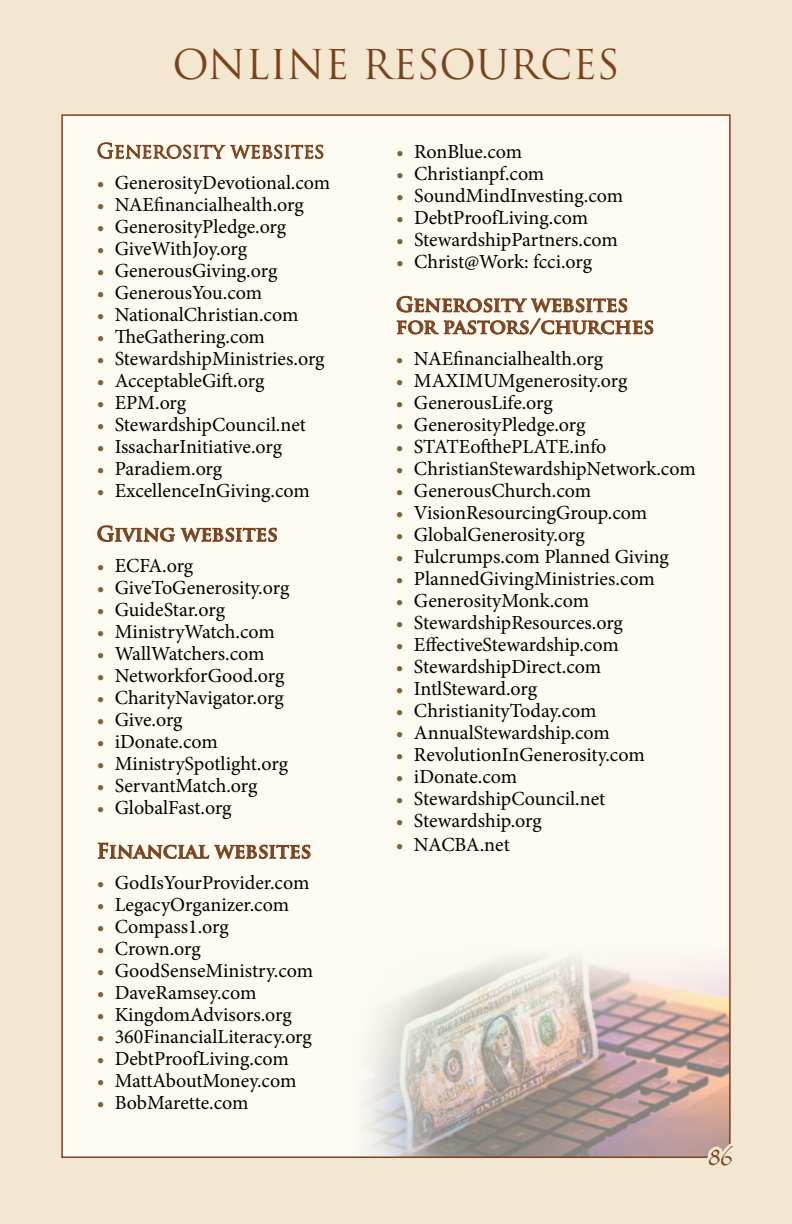
<style>
.page{position:relative;width:792px;height:1224px;background:#f3e7d1}
.page>*{position:absolute;margin:0;border:0;box-sizing:border-box;transform-origin:0 0}
.t1{font:40px "Trajan Pro";color:#7a431e}
.t2{font:24px "Papyrus";color:#7a431e}
.t3{font:20px "Minion Pro";letter-spacing:-.005em;color:#000}
.t4{font:700 20px/22px "Trajan Pro";color:#7a431e}
.t5{font:20px "Trajan Pro";color:#7a431e}
.s1{color:#826233}
</style>
<div class="page">
<div style="left:62px;top:115px;width:668px;height:1042px;background:#fdfaf2"></div>
<img style="left:366px;top:956px;width:362px;height:199px">
<svg style="left:97px;top:142px;width:227px;height:17px"></svg>
<svg style="left:97px;top:525px;width:180px;height:17px"></svg>
<svg style="left:97px;top:842px;width:214px;height:17px"></svg>
<svg style="left:396px;top:295px;width:258px;height:40px"></svg>
<svg style="left:703px;top:1119px;width:38px;height:105px;background:#e7d6c3"></svg>
<h1 class="t1" style="left:172px;top:39px;width:449px">ONLINE RESOURCES</h1>
<p class="t5" style="left:97px;top:138px;width:230px">Generosity websites</p>
<p class="t3" style="left:97px;top:169px;width:235px"><span class="s1">•</span> GenerosityDevotional.com</p>
<p class="t3" style="left:97px;top:191px;width:209px"><span class="s1">•</span> NAEfinancialhealth.org</p>
<p class="t3" style="left:97px;top:213px;width:191px"><span class="s1">•</span> GenerosityPledge.org</p>
<p class="t3" style="left:97px;top:235px;width:152px"><span class="s1">•</span> GiveWithJoy.org</p>
<p class="t3" style="left:97px;top:257px;width:182px"><span class="s1">•</span> GenerousGiving.org</p>
<p class="t3" style="left:97px;top:279px;width:167px"><span class="s1">•</span> GenerousYou.com</p>
<p class="t3" style="left:97px;top:301px;width:203px"><span class="s1">•</span> NationalChristian.com</p>
<p class="t3" style="left:97px;top:323px;width:170px"><span class="s1">•</span> TheGathering.com</p>
<p class="t3" style="left:97px;top:345px;width:229px"><span class="s1">•</span> StewardshipMinistries.org</p>
<p class="t3" style="left:97px;top:367px;width:169px"><span class="s1">•</span> AcceptableGift.org</p>
<p class="t3" style="left:97px;top:389px;width:91px"><span class="s1">•</span> EPM.org</p>
<p class="t3" style="left:97px;top:411px;width:211px"><span class="s1">•</span> StewardshipCouncil.net</p>
<p class="t3" style="left:97px;top:433px;width:187px"><span class="s1">•</span> IssacharInitiative.org</p>
<p class="t3" style="left:97px;top:455px;width:127px"><span class="s1">•</span> Paradiem.org</p>
<p class="t3" style="left:97px;top:477px;width:215px"><span class="s1">•</span> ExcellenceInGiving.com</p>
<p class="t4" style="left:97px;top:523px;width:183px">Giving websites</p>
<p class="t3" style="left:97px;top:552px;width:98px"><span class="s1">•</span> ECFA.org</p>
<p class="t3" style="left:97px;top:574px;width:194px"><span class="s1">•</span> GiveToGenerosity.org</p>
<p class="t3" style="left:97px;top:596px;width:130px"><span class="s1">•</span> GuideStar.org</p>
<p class="t3" style="left:97px;top:618px;width:180px"><span class="s1">•</span> MinistryWatch.com</p>
<p class="t3" style="left:97px;top:640px;width:169px"><span class="s1">•</span> WallWatchers.com</p>
<p class="t3" style="left:97px;top:662px;width:189px"><span class="s1">•</span> NetworkforGood.org</p>
<p class="t3" style="left:97px;top:684px;width:189px"><span class="s1">•</span> CharityNavigator.org</p>
<p class="t3" style="left:97px;top:706px;width:87px"><span class="s1">•</span> Give.org</p>
<p class="t3" style="left:97px;top:728px;width:123px"><span class="s1">•</span> iDonate.com</p>
<p class="t3" style="left:97px;top:750px;width:193px"><span class="s1">•</span> MinistrySpotlight.org</p>
<p class="t3" style="left:97px;top:772px;width:162px"><span class="s1">•</span> ServantMatch.org</p>
<p class="t3" style="left:97px;top:794px;width:136px"><span class="s1">•</span> GlobalFast.org</p>
<p class="t4" style="left:97px;top:840px;width:216px">Financial websites</p>
<p class="t3" style="left:97px;top:869px;width:214px"><span class="s1">•</span> GodIsYourProvider.com</p>
<p class="t3" style="left:97px;top:891px;width:194px"><span class="s1">•</span> LegacyOrganizer.com</p>
<p class="t3" style="left:97px;top:913px;width:134px"><span class="s1">•</span> Compass1.org</p>
<p class="t3" style="left:97px;top:935px;width:106px"><span class="s1">•</span> Crown.org</p>
<p class="t3" style="left:97px;top:957px;width:218px"><span class="s1">•</span> GoodSenseMinistry.com</p>
<p class="t3" style="left:97px;top:979px;width:161px"><span class="s1">•</span> DaveRamsey.com</p>
<p class="t3" style="left:97px;top:1001px;width:197px"><span class="s1">•</span> KingdomAdvisors.org</p>
<p class="t3" style="left:97px;top:1023px;width:217px"><span class="s1">•</span> 360FinancialLiteracy.org</p>
<p class="t3" style="left:97px;top:1045px;width:194px"><span class="s1">•</span> DebtProofLiving.com</p>
<p class="t3" style="left:97px;top:1067px;width:201px"><span class="s1">•</span> MattAboutMoney.com</p>
<p class="t3" style="left:97px;top:1089px;width:153px"><span class="s1">•</span> BobMarette.com</p>
<p class="t3" style="left:396px;top:138px;width:128px"><span class="s1">•</span> RonBlue.com</p>
<p class="t3" style="left:396px;top:160px;width:150px"><span class="s1">•</span> Christianpf.com</p>
<p class="t3" style="left:396px;top:182px;width:229px"><span class="s1">•</span> SoundMindInvesting.com</p>
<p class="t3" style="left:396px;top:204px;width:194px"><span class="s1">•</span> DebtProofLiving.com</p>
<p class="t3" style="left:396px;top:226px;width:223px"><span class="s1">•</span> StewardshipPartners.com</p>
<p class="t3" style="left:396px;top:248px;width:198px"><span class="s1">•</span> Christ@Work: fcci.org</p>
<p class="t4" style="left:396px;top:294px;width:260px">Generosity websites for pastors/churches</p>
<p class="t3" style="left:396px;top:345px;width:209px"><span class="s1">•</span> NAEfinancialhealth.org</p>
<p class="t3" style="left:396px;top:367px;width:233px"><span class="s1">•</span> MAXIMUMgenerosity.org</p>
<p class="t3" style="left:396px;top:389px;width:158px"><span class="s1">•</span> GenerousLife.org</p>
<p class="t3" style="left:396px;top:411px;width:191px"><span class="s1">•</span> GenerosityPledge.org</p>
<p class="t3" style="left:396px;top:433px;width:212px"><span class="s1">•</span> STATEofthePLATE.info</p>
<p class="t3" style="left:396px;top:455px;width:301px"><span class="s1">•</span> ChristianStewardshipNetwork.com</p>
<p class="t3" style="left:396px;top:477px;width:197px"><span class="s1">•</span> GenerousChurch.com</p>
<p class="t3" style="left:396px;top:499px;width:253px"><span class="s1">•</span> VisionResourcingGroup.com</p>
<p class="t3" style="left:396px;top:521px;width:190px"><span class="s1">•</span> GlobalGenerosity.org</p>
<p class="t3" style="left:396px;top:543px;width:274px"><span class="s1">•</span> Fulcrumps.com Planned Giving</p>
<p class="t3" style="left:396px;top:565px;width:260px"><span class="s1">•</span> PlannedGivingMinistries.com</p>
<p class="t3" style="left:396px;top:587px;width:195px"><span class="s1">•</span> GenerosityMonk.com</p>
<p class="t3" style="left:396px;top:609px;width:229px"><span class="s1">•</span> StewardshipResources.org</p>
<p class="t3" style="left:396px;top:631px;width:224px"><span class="s1">•</span> EffectiveStewardship.com</p>
<p class="t3" style="left:396px;top:653px;width:207px"><span class="s1">•</span> StewardshipDirect.com</p>
<p class="t3" style="left:396px;top:675px;width:143px"><span class="s1">•</span> IntlSteward.org</p>
<p class="t3" style="left:396px;top:697px;width:202px"><span class="s1">•</span> ChristianityToday.com</p>
<p class="t3" style="left:396px;top:719px;width:215px"><span class="s1">•</span> AnnualStewardship.com</p>
<p class="t3" style="left:396px;top:741px;width:250px"><span class="s1">•</span> RevolutionInGenerosity.com</p>
<p class="t3" style="left:396px;top:763px;width:123px"><span class="s1">•</span> iDonate.com</p>
<p class="t3" style="left:396px;top:785px;width:211px"><span class="s1">•</span> StewardshipCouncil.net</p>
<p class="t3" style="left:396px;top:807px;width:147px"><span class="s1">•</span> Stewardship.org</p>
<p class="t3" style="left:396px;top:831px;width:115px"><span class="s1">•</span> NACBA.net</p>
<p class="t2" style="left:709px;top:1143px;width:26px">86</p>
</div>
